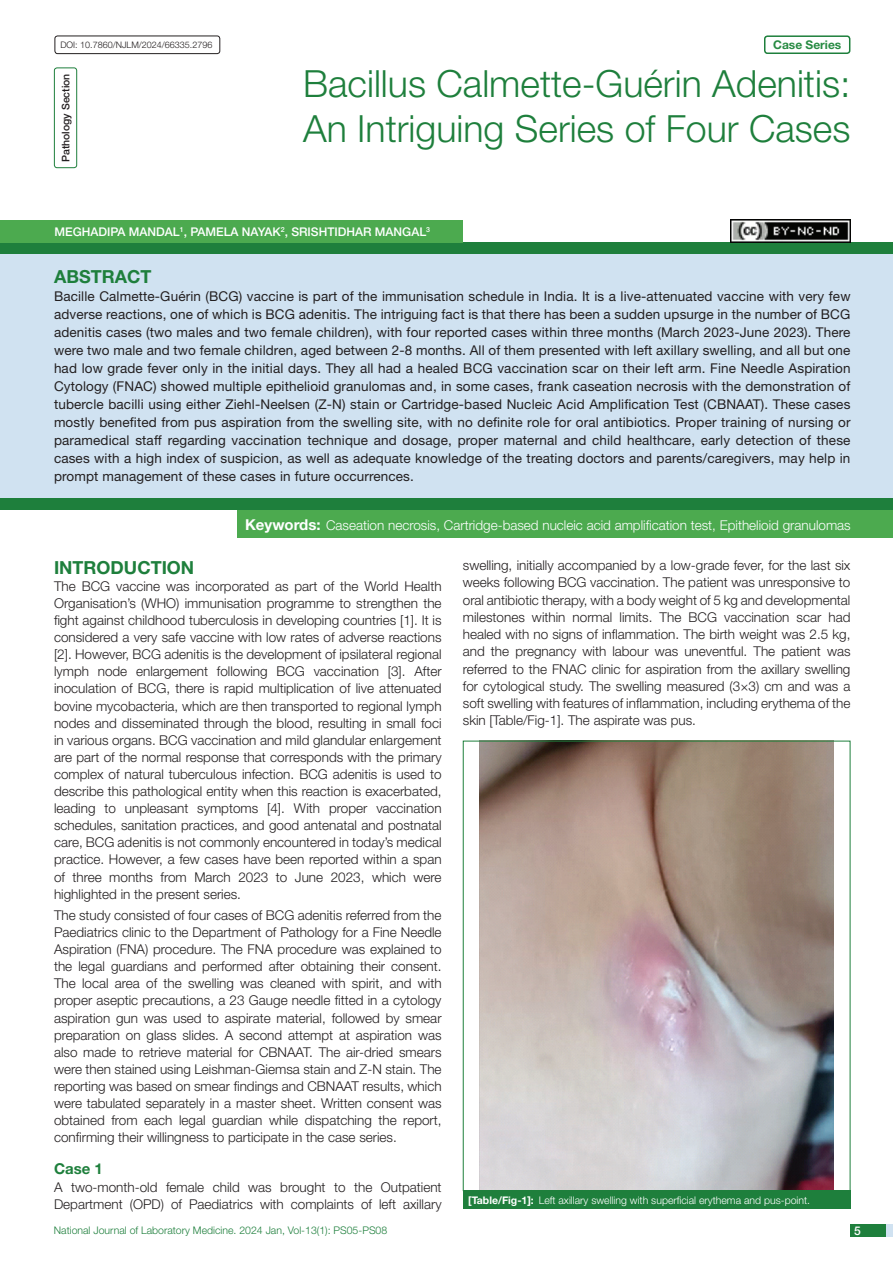
<style>
.page{position:relative;width:893px;height:1263px;background:#fff}
.page>*{position:absolute;margin:0;border:0;box-sizing:border-box;transform-origin:0 0}
.t1{font:300 37.5px/45px "Helvetica Neue";color:#1e7f3c}
.Heading{font:700 18px "Helvetica Neue";color:#1e7f3c}
.Abstract_head{font:700 18px "Helvetica Neue";color:#1e7f3c}
.HEAD_2{font:700 15px "Helvetica Neue";color:#1e7f3c}
.Body_text{font:300 13.5px/17.1px "Helvetica Neue";color:#231f20;text-align:justify}
.Abstract_Text{font:13.5px/18px "Helvetica Neue";letter-spacing:.01em;color:#231f20;text-align:justify}
.Key_words{font:300 13.5px "Helvetica Neue";color:#fff}
.Author{font:500 12px "Helvetica Neue";color:#fff}
.t2{font:700 12px "Helvetica Neue";color:#288b43}
.TABLE_FIG{font:300 10.5px "Helvetica Neue";color:#fff}
.t3{font:300 10.5px "Helvetica Neue";color:#1e7f3c}
.section{font:500 10.5px "Helvetica Neue";color:#231f20}
.t4{font:300 9px "Helvetica Neue";color:#231f20}
.s1{font-weight:700;font-size:15px}
.s2{font-weight:700}
</style>
<div class="page">
<div style="left:850px;top:1224px;width:43px;height:13px;background:#d0e2f1"></div>
<div style="left:850px;top:1224px;width:35px;height:13px;background:#1e7f3c"></div>
<div style="left:54px;top:68px;width:23px;height:100px;border:1px solid #1e7f3c;border-radius:3px"></div>
<div style="left:55px;top:36px;width:165px;height:18px;border:1px solid #231f20;border-radius:3px"></div>
<div style="left:764px;top:35px;width:86px;height:19px;border:2px solid #1e7f3c;border-radius:3px"></div>
<div style="left:0;top:242px;width:893px;height:12px;background:#1e7f3c"></div>
<div style="left:0;top:498px;width:893px;height:12px;background:#1e7f3c"></div>
<div style="left:0;top:220px;width:463px;height:22px;background:#4caa4f"></div>
<div style="left:0;top:254px;width:893px;height:244px;background:#d0e2f1"></div>
<div style="left:237px;top:510px;width:656px;height:28px;background:#4caa4f"></div>
<img style="left:730px;top:220px;width:120px;height:22px">
<img style="left:480px;top:743px;width:353px;height:446px">
<div style="left:463px;top:1190px;width:387px;height:19px;background:#1e7f3c"></div>
<p class="t4" style="left:60px;top:39px;width:154px">DOI: 10.7860/NJLM/2024/66335.2796</p>
<p class="t2" style="left:773px;top:37px;width:70px">Case Series</p>
<p class="section" style="left:60px;top:162px;width:90px;rotate:-90deg">PATHOLOGY SECTION</p>
<p class="t1" style="left:303px;top:60px;width:549px">Bacillus Calmette-Guérin Adenitis:<br>An Intriguing Series of Four Cases</p>
<p class="Author" style="left:54px;top:224px;width:377px">MEGHADIPA MANDAL<sup>1</sup>, PAMELA NAYAK<sup>2</sup>, SRISHTIDHAR MANGAL<sup>3</sup></p>
<p class="Abstract_head" style="left:54px;top:265px;width:99px">ABSTRACT</p>
<p class="Abstract_Text" style="left:54px;top:287px;width:798px">Bacille Calmette-Guérin (BCG) vaccine is part of the immunisation schedule in India. It is a live-attenuated vaccine with very few adverse reactions, one of which is BCG adenitis. The intriguing fact is that there has been a sudden upsurge in the number of BCG adenitis cases (two males and two female children), with four reported cases within three months (March 2023-June 2023). There were two male and two female children, aged between 2-8 months. All of them presented with left axillary swelling, and all but one had low grade fever only in the initial days. They all had a healed BCG vaccination scar on their left arm. Fine Needle Aspiration Cytology (FNAC) showed multiple epithelioid granulomas and, in some cases, frank caseation necrosis with the demonstration of tubercle bacilli using either Ziehl-Neelsen (Z-N) stain or Cartridge-based Nucleic Acid Amplification Test (CBNAAT). These cases mostly benefited from pus aspiration from the swelling site, with no definite role for oral antibiotics. Proper training of nursing or paramedical staff regarding vaccination technique and dosage, proper maternal and child healthcare, early detection of these cases with a high index of suspicion, as well as adequate knowledge of the treating doctors and parents/caregivers, may help in prompt management of these cases in future occurrences.</p>
<p class="Key_words" style="left:245px;top:517px;width:607px"><span class="s1">Keywords:</span> Caseation necrosis, Cartridge-based nucleic acid amplification test, Epithelioid granulomas</p>
<p class="Heading" style="left:54px;top:556px;width:142px">INTRODUCTION</p>
<p class="Body_text" style="left:54px;top:577px;width:389px">The BCG vaccine was incorporated as part of the World Health Organisation’s (WHO) immunisation programme to strengthen the fight against childhood tuberculosis in developing countries [1]. It is considered a very safe vaccine with low rates of adverse reactions [2]. However, BCG adenitis is the development of ipsilateral regional lymph node enlargement following BCG vaccination [3]. After inoculation of BCG, there is rapid multiplication of live attenuated bovine mycobacteria, which are then transported to regional lymph nodes and disseminated through the blood, resulting in small foci in various organs. BCG vaccination and mild glandular enlargement are part of the normal response that corresponds with the primary complex of natural tuberculous infection. BCG adenitis is used to describe this pathological entity when this reaction is exacerbated, leading to unpleasant symptoms [4]. With proper vaccination schedules, sanitation practices, and good antenatal and postnatal care, BCG adenitis is not commonly encountered in today’s medical practice. However, a few cases have been reported within a span of three months from March 2023 to June 2023, which were highlighted in the present series.</p>
<p class="Body_text" style="left:54px;top:906px;width:389px">The study consisted of four cases of BCG adenitis referred from the Paediatrics clinic to the Department of Pathology for a Fine Needle Aspiration (FNA) procedure. The FNA procedure was explained to the legal guardians and performed after obtaining their consent.<br>The local area of the swelling was cleaned with spirit, and with proper aseptic precautions, a 23 Gauge needle fitted in a cytology aspiration gun was used to aspirate material, followed by smear preparation on glass slides. A second attempt at aspiration was also made to retrieve material for CBNAAT. The air-dried smears were then stained using Leishman-Giemsa stain and Z-N stain. The reporting was based on smear findings and CBNAAT results, which were tabulated separately in a master sheet. Written consent was obtained from each legal guardian while dispatching the report, confirming their willingness to participate in the case series.</p>
<p class="HEAD_2" style="left:54px;top:1160px;width:50px">Case 1</p>
<p class="Body_text" style="left:54px;top:1178px;width:389px">A two-month-old female child was brought to the Outpatient<br>Department (OPD) of Paediatrics with complaints of left axillary</p>
<p class="t3" style="left:54px;top:1224px;width:335px">National Journal of Laboratory Medicine. 2024 Jan, Vol-13(1): PS05-PS08</p>
<p class="Body_text" style="left:463px;top:556px;width:389px">swelling, initially accompanied by a low-grade fever, for the last six weeks following BCG vaccination. The patient was unresponsive to oral antibiotic therapy, with a body weight of 5 kg and developmental milestones within normal limits. The BCG vaccination scar had healed with no signs of inflammation. The birth weight was 2.5 kg, and the pregnancy with labour was uneventful. The patient was referred to the FNAC clinic for aspiration from the axillary swelling for cytological study. The swelling measured (3×3) cm and was a soft swelling with features of inflammation, including erythema of the skin [Table/Fig-1]. The aspirate was pus.</p>
<p class="TABLE_FIG" style="left:468px;top:1193px;width:343px"><span class="s2">[Table/Fig-1]:</span> Left axillary swelling with superficial erythema and pus-point.</p>
<p class="Author" style="left:854px;top:1223px;width:8px">5</p>
</div>
